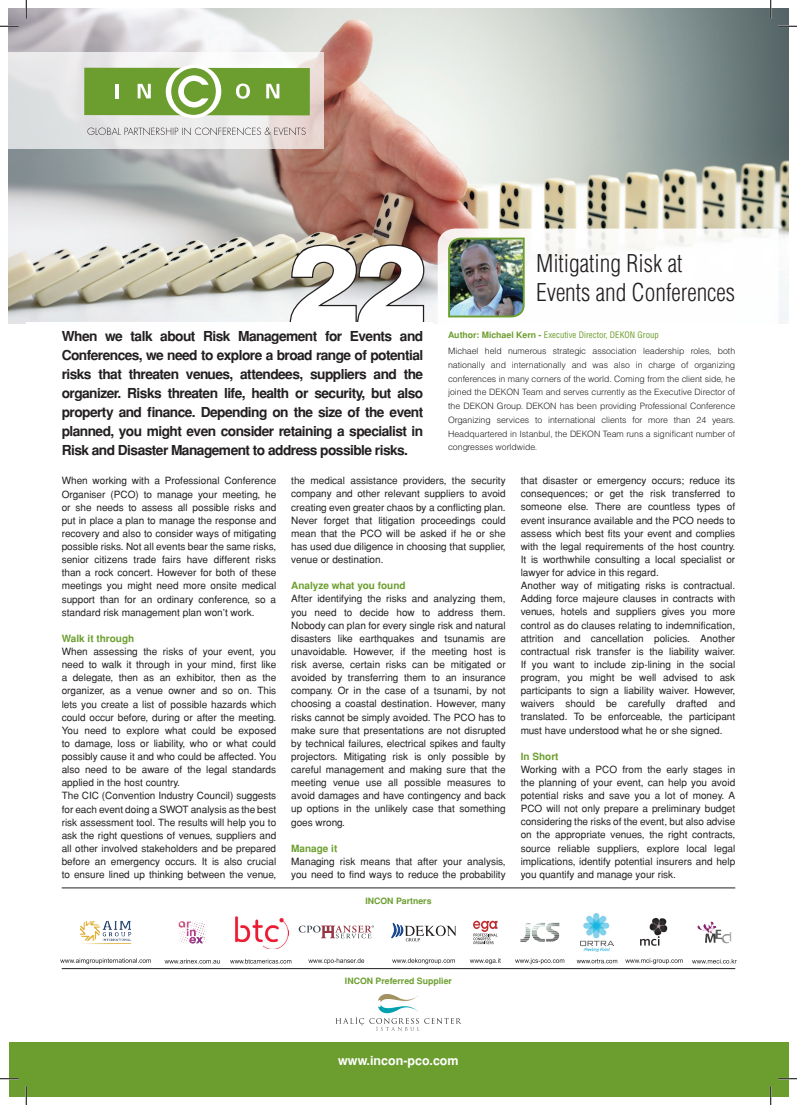
<style>
.page{position:relative;width:797px;height:1105px;background:#fff}
.page>*{position:absolute;margin:0;border:0;box-sizing:border-box;transform-origin:0 0}
.t1{font:24px/28.8px "Helvetica Condensed Light Tr";color:#231f20}
.t2{font:700 13.75px/19px "Helvetica Tr";letter-spacing:-.04em;color:#231f20;text-align:justify}
.t3{font:700 12.5px "Helvetica Tr";color:#fff}
.t4{font:10px/13.1px "Helvetica Normal Tr";color:#231f20;text-align:justify}
.t5{font:700 10px "Helvetica Tr";color:#6c9e2f}
.t6{font:8.75px/13.8px "Helvetica Light Normal Tr";color:#231f20;text-align:justify}
.t7{font:8.75px "Helvetica Cond Normal Tr";color:#6c9e2f}
.t8{font:700 8.75px "Helvetica Tr";color:#6c9e2f}
.s1{font-family:"Helvetica Tr";font-weight:700}
</style>
<div class="page">
<img style="left:9px;top:9px;width:779px;height:314px">
<div style="left:9px;top:1041px;width:779px;height:55px;background:#6c9e2f"></div>
<svg style="left:9px;top:53px;width:315px;height:96px"></svg>
<div style="left:84px;top:68px;width:226px;height:47px;background:#6c9e2f"></div>
<svg style="left:166px;top:65px;width:55px;height:53px"></svg>
<hr style="left:116px;top:84px;width:3px;height:14px;background:#fff">
<svg style="left:138px;top:84px;width:13px;height:14px"></svg>
<svg style="left:236px;top:84px;width:14px;height:15px"></svg>
<svg style="left:266px;top:84px;width:13px;height:14px"></svg>
<svg style="left:87px;top:127px;width:219px;height:8px;background:#cbc7c7"></svg>
<hr style="left:62px;top:887px;width:673px;height:1px;background:#231f20">
<hr style="left:62px;top:968px;width:673px;height:1px;background:#231f20">
<svg style="left:60px;top:958px;width:91px;height:6px"></svg>
<img style="left:80px;top:921px;width:51px;height:19px">
<svg style="left:164px;top:959px;width:56px;height:4px"></svg>
<img style="left:179px;top:921px;width:27px;height:16px">
<svg style="left:308px;top:958px;width:56px;height:6px"></svg>
<svg style="left:299px;top:925px;width:75px;height:13px"></svg>
<svg style="left:391px;top:923px;width:64px;height:18px"></svg>
<svg style="left:392px;top:958px;width:63px;height:6px"></svg>
<svg style="left:470px;top:958px;width:31px;height:6px"></svg>
<svg style="left:473px;top:921px;width:24px;height:23px"></svg>
<svg style="left:515px;top:958px;width:49px;height:6px"></svg>
<img style="left:525px;top:923px;width:34px;height:13px">
<svg style="left:625px;top:958px;width:57px;height:6px"></svg>
<svg style="left:640px;top:918px;width:27px;height:28px"></svg>
<svg style="left:692px;top:959px;width:44px;height:4px"></svg>
<img style="left:697px;top:921px;width:34px;height:22px">
<img style="left:580px;top:913px;width:33px;height:38px">
<img style="left:235px;top:916px;width:53px;height:32px">
<svg style="left:230px;top:959px;width:61px;height:4px"></svg>
<svg style="left:576px;top:959px;width:41px;height:4px"></svg>
<svg style="left:335px;top:994px;width:126px;height:37px"></svg>
<svg style="left:437px;top:228px;width:341px;height:95px"></svg>
<svg style="left:289px;top:244px;width:136px;height:79px"></svg>
<svg style="left:0;top:25px;width:19px;height:2px"></svg>
<svg style="left:778px;top:25px;width:19px;height:2px"></svg>
<svg style="left:0;top:1078px;width:19px;height:1px"></svg>
<svg style="left:778px;top:1078px;width:19px;height:1px"></svg>
<svg style="left:25px;top:0;width:2px;height:19px"></svg>
<svg style="left:25px;top:1086px;width:2px;height:19px"></svg>
<svg style="left:770px;top:0;width:1px;height:19px"></svg>
<svg style="left:770px;top:1086px;width:1px;height:19px"></svg>
<p class="t2" style="left:62px;top:327px;width:363px">When we talk about Risk Management for Events and Conferences, we need to explore a broad range of potential risks that threaten venues, attendees, suppliers and the organizer. Risks threaten life, health or security, but also property and finance. Depending on the size of the event planned, you might even consider retaining a specialist in Risk and Disaster Management to address possible risks.</p>
<h1 class="t1" style="left:536px;top:249px;width:201px">Mitigating Risk at<br>Events and Conferences</h1>
<p class="t7" style="left:448px;top:329px;width:212px"><span class="s1">Author: Michael Kern -</span> Executive Director, DEKON Group</p>
<p class="t6" style="left:448px;top:344px;width:289px">Michael held numerous strategic association leadership roles, both nationally and internationally and was also in charge of organizing conferences in many corners of the world. Coming from the client side, he joined the DEKON Team and serves currently as the Executive Director of the DEKON Group. DEKON has been providing Professional Conference Organizing services to international clients for more than 24 years.<br>Headquartered in Istanbul, the DEKON Team runs a significant number of congresses worldwide.</p>
<p class="t4" style="left:62px;top:474px;width:216px">When working with a Professional Conference Organiser (PCO) to manage your meeting, he or she needs to assess all possible risks and put in place a plan to manage the response and recovery and also to consider ways of mitigating possible risks. Not all events bear the same risks, senior citizens trade fairs have different risks than a rock concert. However for both of these meetings you might need more onsite medical support than for an ordinary conference, so a standard risk management plan won’t work.</p>
<p class="t5" style="left:62px;top:632px;width:74px">Walk it through</p>
<p class="t4" style="left:62px;top:645px;width:216px;text-align:left">When assessing the risks of your event, you need to walk it through in your mind, first like a delegate, then as an exhibitor, then as the organizer, as a venue owner and so on. This lets you create a list of possible hazards which could occur before, during or after the meeting.<br>You need to explore what could be exposed to damage, loss or liability, who or what could possibly cause it and who could be affected. You also need to be aware of the legal standards applied in the host country.<br>The CIC (Convention Industry Council) suggests for each event doing a SWOT analysis as the best risk assessment tool. The results will help you to ask the right questions of venues, suppliers and all other involved stakeholders and be prepared before an emergency occurs. It is also crucial to ensure lined up thinking between the venue,</p>
<p class="t4" style="left:291px;top:474px;width:216px">the medical assistance providers, the security company and other relevant suppliers to avoid creating even greater chaos by a conflicting plan.<br>Never forget that litigation proceedings could mean that the PCO will be asked if he or she has used due diligence in choosing that supplier, venue or destination.</p>
<p class="t5" style="left:291px;top:580px;width:116px">Analyze what you found</p>
<p class="t4" style="left:291px;top:592px;width:216px">After identifying the risks and analyzing them, you need to decide how to address them.<br>Nobody can plan for every single risk and natural disasters like earthquakes and tsunamis are unavoidable. However, if the meeting host is risk averse, certain risks can be mitigated or avoided by transferring them to an insurance company. Or in the case of a tsunami, by not choosing a coastal destination. However, many risks cannot be simply avoided. The PCO has to make sure that presentations are not disrupted by technical failures, electrical spikes and faulty projectors. Mitigating risk is only possible by careful management and making sure that the meeting venue use all possible measures to avoid damages and have contingency and back up options in the unlikely case that something goes wrong.</p>
<p class="t5" style="left:291px;top:842px;width:48px">Manage it</p>
<p class="t4" style="left:291px;top:855px;width:216px">Managing risk means that after your analysis, you need to find ways to reduce the probability</p>
<p class="t8" style="left:365px;top:896px;width:68px">INCON Partners</p>
<p class="t4" style="left:521px;top:474px;width:216px;text-align:left">that disaster or emergency occurs; reduce its consequences; or get the risk transferred to someone else. There are countless types of event insurance available and the PCO needs to assess which best fits your event and complies with the legal requirements of the host country.<br>It is worthwhile consulting a local specialist or lawyer for advice in this regard.<br>Another way of mitigating risks is contractual.<br>Adding force majeure clauses in contracts with venues, hotels and suppliers gives you more control as do clauses relating to indemnification, attrition and cancellation policies. Another contractual risk transfer is the liability waiver.<br>If you want to include zip-lining in the social program, you might be well advised to ask participants to sign a liability waiver. However, waivers should be carefully drafted and translated. To be enforceable, the participant must have understood what he or she signed.</p>
<p class="t5" style="left:521px;top:750px;width:39px">In Short</p>
<p class="t4" style="left:521px;top:763px;width:216px">Working with a PCO from the early stages in the planning of your event, can help you avoid potential risks and save you a lot of money. A PCO will not only prepare a preliminary budget considering the risks of the event, but also advise on the appropriate venues, the right contracts, source reliable suppliers, explore local legal implications, identify potential insurers and help you quantify and manage your risk.</p>
<p class="t8" style="left:345px;top:975px;width:108px">INCON Preferred Supplier</p>
<p class="t3" style="left:338px;top:1053px;width:122px">www.incon-pco.com</p>
</div>
